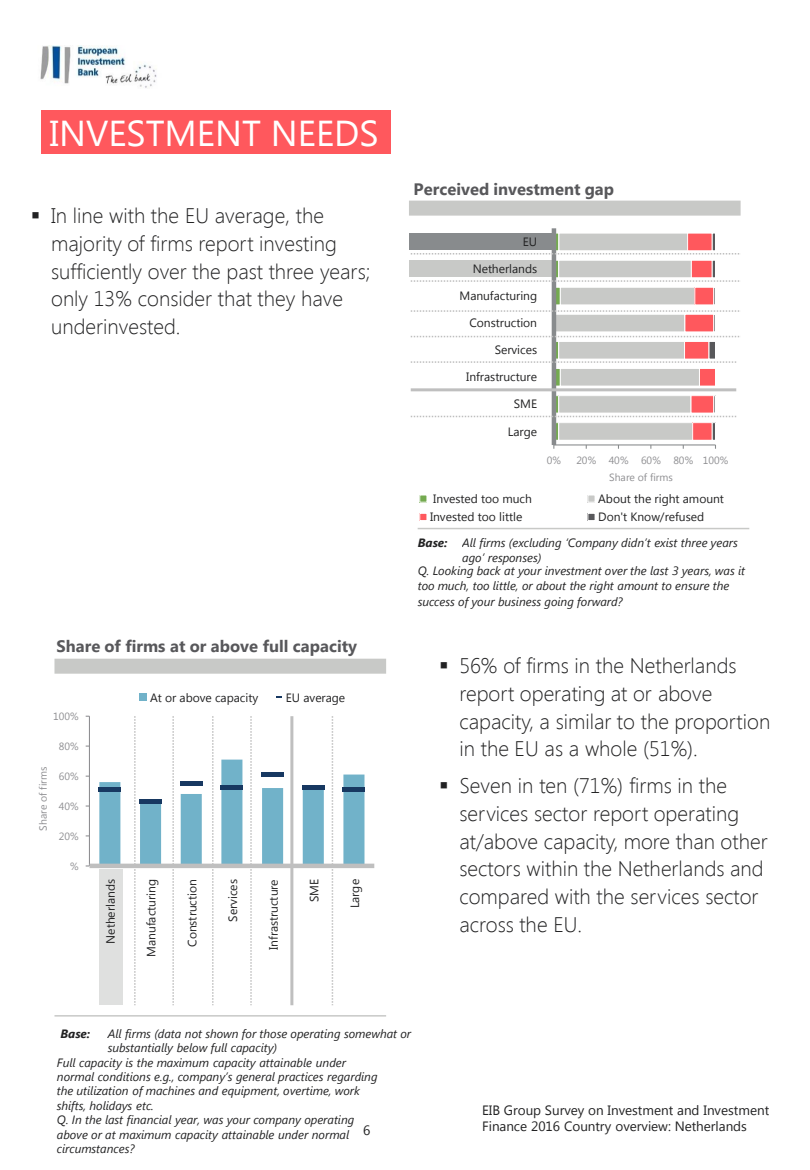
<style>
.page{position:relative;width:810px;height:1170px;background:#fff}
.page>*{position:absolute;margin:0;border:0;box-sizing:border-box;transform-origin:0 0}
.t1{font:36px "Segoe UI";color:#fff}
.t2{font:300 21.15px "Segoe UI";color:#222223}
.t3{font:300 21px/27.8px "Segoe UI";color:#222223}
.t4{font:700 16.5px "Segoe UI";color:#58585b}
.t5{font:13.5px/15.3px "Segoe UI";color:#222223}
.t6{font:italic 12px/14.4px "Segoe UI";letter-spacing:-.005em;color:#222223}
.t7{font:12px "Segoe UI";color:#222223}
.t8{font:italic 700 12px "Segoe UI";letter-spacing:-.005em;color:#222223}
.t9{font:10.5px "Segoe UI";letter-spacing:-.005em;color:#8f8f92}
</style>
<div class="page">
<img style="left:40px;top:46px;width:117px;height:42px">
<hr style="left:89px;top:716px;width:1px;height:150px;background:#8f8f92">
<hr style="left:90px;top:864px;width:284px;height:4px;background:#bfbfbf">
<div style="left:343px;top:787px;width:22px;height:5px;background:#173861"></div>
<div style="left:140px;top:694px;width:7px;height:7px;background:#71b2c9"></div>
<div style="left:54px;top:659px;width:332px;height:15px;background:#c8c9c7"></div>
<hr style="left:54px;top:1015px;width:332px;height:2px;background:#c8c9c7">
<div style="left:41px;top:111px;width:350px;height:43px;background:#ff585d"></div>
<svg style="left:99px;top:716px;width:265px;height:289px"></svg>
<hr style="left:290px;top:716px;width:3px;height:289px;background:#bfbfbf">
<div style="left:409px;top:201px;width:332px;height:15px;background:#c8c9c7"></div>
<hr style="left:418px;top:528px;width:331px;height:1px;background:#c8c9c7">
<div style="left:410px;top:233px;width:143px;height:17px;background:#888b8d"></div>
<div style="left:410px;top:260px;width:143px;height:17px;background:#c8c9c7"></div>
<div style="left:554px;top:233px;width:5px;height:18px;background:#78a35c"></div>
<div style="left:554px;top:233px;width:5px;height:18px;border:1px solid #fff"></div>
<div style="left:554px;top:260px;width:5px;height:18px;background:#78a35c"></div>
<div style="left:554px;top:260px;width:5px;height:18px;border:1px solid #fff"></div>
<div style="left:554px;top:341px;width:5px;height:18px;background:#78a35c"></div>
<div style="left:554px;top:341px;width:5px;height:18px;border:1px solid #fff"></div>
<div style="left:554px;top:368px;width:6px;height:18px;background:#74aa50"></div>
<div style="left:554px;top:423px;width:5px;height:17px;background:#78a35c"></div>
<div style="left:554px;top:422px;width:5px;height:18px;border:1px solid #fff"></div>
<div style="left:559px;top:233px;width:129px;height:18px;background:#c8c9c7"></div>
<div style="left:559px;top:233px;width:129px;height:18px;border:1px solid #fff"></div>
<div style="left:559px;top:260px;width:132px;height:18px;background:#c8c9c7"></div>
<div style="left:559px;top:260px;width:133px;height:18px;border:1px solid #fff"></div>
<div style="left:559px;top:341px;width:126px;height:18px;background:#c8c9c7"></div>
<div style="left:559px;top:341px;width:126px;height:18px;border:1px solid #fff"></div>
<div style="left:560px;top:368px;width:139px;height:18px;background:#c8c9c7"></div>
<div style="left:560px;top:368px;width:140px;height:18px;border:1px solid #fff"></div>
<div style="left:559px;top:423px;width:134px;height:17px;background:#c8c9c7"></div>
<div style="left:559px;top:422px;width:134px;height:18px;border:1px solid #fff"></div>
<div style="left:688px;top:233px;width:24px;height:18px;background:#ff585d"></div>
<div style="left:687px;top:233px;width:25px;height:18px;border:1px solid #fff"></div>
<div style="left:691px;top:260px;width:21px;height:18px;background:#ff585d"></div>
<div style="left:691px;top:260px;width:21px;height:18px;border:1px solid #fff"></div>
<div style="left:685px;top:341px;width:24px;height:18px;background:#ff585d"></div>
<div style="left:684px;top:341px;width:25px;height:18px;border:1px solid #fff"></div>
<div style="left:699px;top:368px;width:17px;height:18px;background:#ff585d"></div>
<div style="left:699px;top:368px;width:17px;height:18px;border:1px solid #fff"></div>
<div style="left:693px;top:423px;width:19px;height:17px;background:#ff585d"></div>
<div style="left:692px;top:422px;width:20px;height:18px;border:1px solid #fff"></div>
<div style="left:712px;top:233px;width:4px;height:18px;border:1px solid #fff"></div>
<div style="left:712px;top:260px;width:4px;height:18px;border:1px solid #fff"></div>
<div style="left:709px;top:341px;width:7px;height:18px;background:#58585b"></div>
<div style="left:709px;top:341px;width:7px;height:18px;border:1px solid #fff"></div>
<div style="left:712px;top:422px;width:4px;height:18px;border:1px solid #fff"></div>
<hr style="left:554px;top:444px;width:162px;height:2px;background:#888b8d">
<hr style="left:552px;top:228px;width:4px;height:217px;background:#888b8d">
<div style="left:420px;top:495px;width:7px;height:7px;background:#74aa50"></div>
<div style="left:588px;top:495px;width:7px;height:7px;background:#c8c9c7"></div>
<div style="left:588px;top:495px;width:7px;height:7px;border:1px solid #fff"></div>
<div style="left:420px;top:513px;width:7px;height:8px;background:#ff585d"></div>
<div style="left:420px;top:513px;width:7px;height:8px;border:1px solid #fff"></div>
<div style="left:588px;top:513px;width:7px;height:8px;background:#58585b"></div>
<div style="left:588px;top:513px;width:7px;height:8px;border:1px solid #fff"></div>
<svg style="left:411px;top:361px;width:325px;height:2px"></svg>
<svg style="left:411px;top:280px;width:329px;height:57px"></svg>
<svg style="left:411px;top:253px;width:329px;height:2px"></svg>
<hr style="left:411px;top:388px;width:325px;height:3px;background:#bfbfbf">
<svg style="left:411px;top:395px;width:325px;height:22px"></svg>
<p class="t1" style="left:50px;top:107px;width:331px">INVESTMENT NEEDS</p>
<p class="t3" style="left:51px;top:200px;width:321px;text-indent:-20px">▪ In line with the EU average, the majority of firms report investing sufficiently over the past three years; only 13% consider that they have underinvested.</p>
<p class="t4" style="left:57px;top:634px;width:302px">Share of firms at or above full capacity</p>
<p class="t9" style="left:53px;top:708px;width:27px">100%</p>
<p class="t9" style="left:36px;top:831px;width:65px;rotate:-90deg">Share of firms</p>
<p class="t9" style="left:59px;top:738px;width:21px">80%</p>
<p class="t9" style="left:59px;top:768px;width:21px">60%</p>
<p class="t9" style="left:59px;top:798px;width:21px">40%</p>
<p class="t9" style="left:59px;top:828px;width:21px">20%</p>
<p class="t9" style="left:70px;top:858px;width:10px">%</p>
<p class="t7" style="left:150px;top:689px;width:110px">At or above capacity</p>
<p class="t7" style="left:286px;top:689px;width:61px">EU average</p>
<p class="t7" style="left:102px;top:944px;width:66px;rotate:-90deg">Netherlands</p>
<p class="t7" style="left:143px;top:957px;width:79px;rotate:-90deg">Manufacturing</p>
<p class="t7" style="left:183px;top:947px;width:69px;rotate:-90deg">Construction</p>
<p class="t7" style="left:224px;top:922px;width:44px;rotate:-90deg">Services</p>
<p class="t7" style="left:265px;top:950px;width:72px;rotate:-90deg">Infrastructure</p>
<p class="t7" style="left:306px;top:902px;width:25px;rotate:-90deg">SME</p>
<p class="t7" style="left:346px;top:908px;width:31px;rotate:-90deg">Large</p>
<p class="t4" style="left:414px;top:177px;width:202px">Perceived investment gap</p>
<p class="t7" style="left:523px;top:233px;width:16px">EU</p>
<p class="t7" style="left:473px;top:260px;width:66px">Netherlands</p>
<p class="t7" style="left:460px;top:287px;width:79px">Manufacturing</p>
<p class="t7" style="left:469px;top:314px;width:69px">Construction</p>
<p class="t7" style="left:495px;top:341px;width:44px">Services</p>
<p class="t7" style="left:466px;top:368px;width:72px">Infrastructure</p>
<p class="t7" style="left:514px;top:396px;width:25px">SME</p>
<p class="t7" style="left:508px;top:423px;width:31px">Large</p>
<p class="t9" style="left:547px;top:453px;width:16px">0%</p>
<p class="t9" style="left:576px;top:453px;width:21px">20%</p>
<p class="t9" style="left:609px;top:453px;width:21px">40%</p>
<p class="t9" style="left:641px;top:453px;width:21px">60%</p>
<p class="t9" style="left:673px;top:453px;width:21px">80%</p>
<p class="t9" style="left:703px;top:453px;width:27px">100%</p>
<p class="t9" style="left:609px;top:469px;width:65px">Share of firms</p>
<p class="t7" style="left:433px;top:490px;width:100px">Invested too much</p>
<p class="t7" style="left:598px;top:490px;width:127px">About the right amount</p>
<p class="t7" style="left:430px;top:508px;width:94px">Invested too little</p>
<p class="t7" style="left:598px;top:508px;width:107px">Don't Know/refused</p>
<p class="t8" style="left:418px;top:535px;width:31px">Base:</p>
<p class="t6" style="left:462px;top:535px;width:277px">All firms (excluding ‘Company didn’t exist three years ago’ responses)</p>
<p class="t6" style="left:418px;top:561px;width:329px;line-height:15.9px">Q. Looking back at your investment over the last 3 years, was it too much, too little, or about the right amount to ensure the success of your business going forward?</p>
<p class="t3" style="left:459px;top:650px;width:312px;text-indent:-20px">▪ 56% of firms in the Netherlands report operating at or above capacity, a similar to the proportion in the EU as a whole (51%).</p>
<p class="t3" style="left:459px;top:770px;width:281px;text-indent:-20px">▪ Seven in ten (71%) firms in the services sector report operating</p>
<p class="t2" style="left:459px;top:826px;width:310px">at/above capacity, more than other</p>
<p class="t3" style="left:459px;top:853px;width:306px">sectors within the Netherlands and compared with the services sector across the EU.</p>
<p class="t8" style="left:60px;top:1025px;width:31px">Base:</p>
<p class="t6" style="left:108px;top:1026px;width:305px">All firms (data not shown for those operating somewhat or substantially below full capacity)</p>
<p class="t6" style="left:57px;top:1054px;width:322px">Full capacity is the maximum capacity attainable under normal conditions e.g., company’s general practices regarding the utilization of machines and equipment, overtime, work shifts, holidays etc.</p>
<p class="t6" style="left:57px;top:1112px;width:299px">Q. In the last financial year, was your company operating above or at maximum capacity attainable under normal circumstances?</p>
<p class="t5" style="left:363px;top:1122px;width:9px">6</p>
<p class="t5" style="left:482px;top:1102px;width:289px">EIB Group Survey on Investment and Investment<br>Finance 2016 Country overview: Netherlands</p>
</div>
